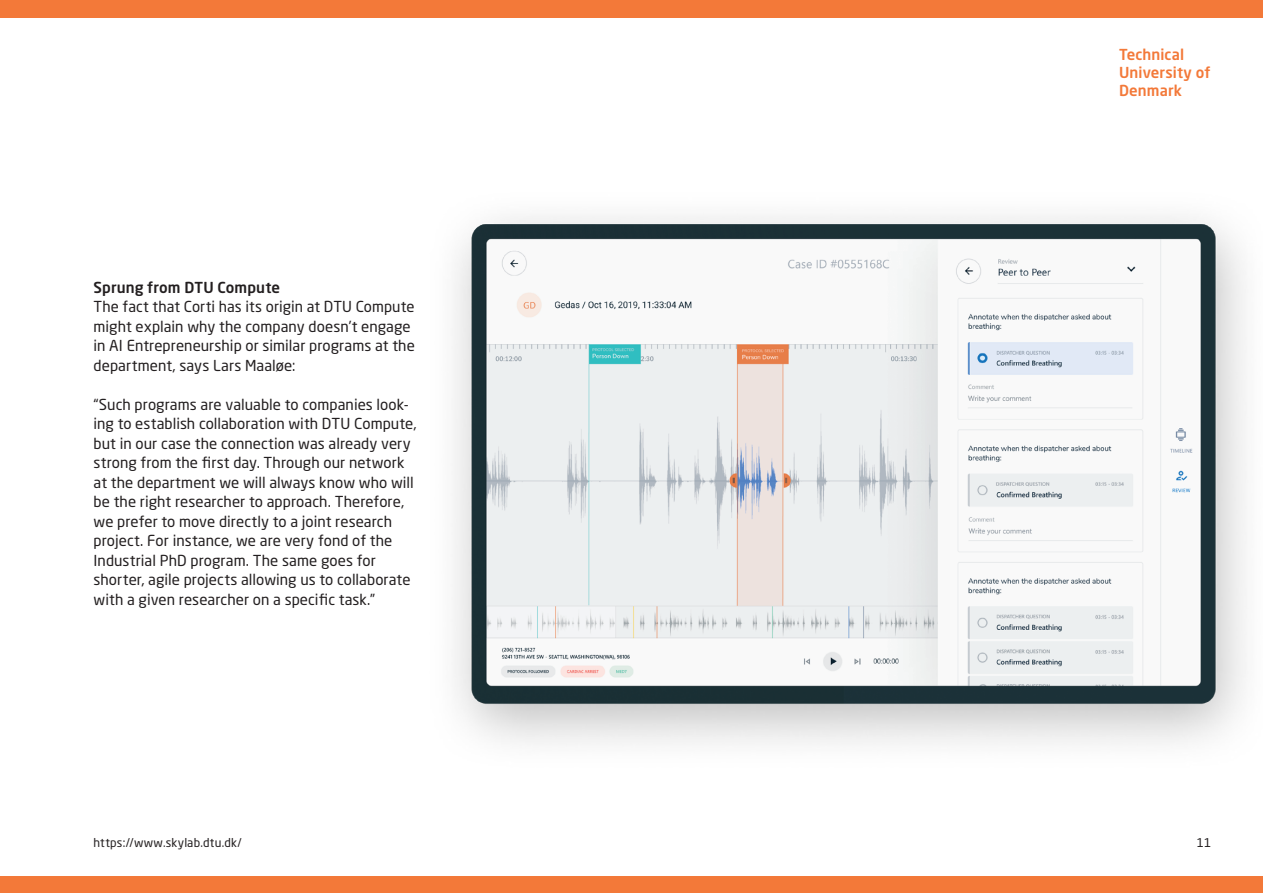
<style>
.page{position:relative;width:1263px;height:893px;background:#fff}
.page>*{position:absolute;margin:0;border:0;box-sizing:border-box;transform-origin:0 0}
.t1{font:15px/19.5px "Neo Sans Pro";letter-spacing:.005em;color:#231f20}
.t2{font:500 15px/18px "Neo Sans Pro";letter-spacing:.005em;color:#f37939}
.t3{font:500 15px "Neo Sans Pro";letter-spacing:.01em;color:#231f20}
.t4{font:12px "Neo Sans Std";letter-spacing:.015em;color:#231f20}
</style>
<div class="page">
<div style="left:0;top:0;width:1263px;height:17px;background:#f37939"></div>
<div style="left:0;top:876px;width:1263px;height:17px;background:#f37939"></div>
<img style="left:454px;top:216px;width:792px;height:529px">
<p class="t3" style="left:94px;top:278px;width:188px">Sprung from DTU Compute</p>
<p class="t1" style="left:94px;top:297px;width:323px">The fact that Corti has its origin at DTU Compute might explain why the company doesn’t engage in AI Entrepreneurship or similar programs at the department, says Lars Maaløe:</p>
<p class="t1" style="left:94px;top:394px;width:325px">“Such programs are valuable to companies look&shy;ing to establish collaboration with DTU Compute, but in our case the connection was already very strong from the first day. Through our network at the department we will always know who will be the right researcher to approach. Therefore, we prefer to move directly to a joint research project. For instance, we are very fond of the Industrial PhD program. The same goes for shorter, agile projects allowing us to collaborate with a given researcher on a specific task.”</p>
<p class="t4" style="left:94px;top:835px;width:150px">https://www.skylab.dtu.dk/</p>
<p class="t2" style="left:1119px;top:45px;width:93px">Technical<br>University of<br>Denmark</p>
<p class="t4" style="left:1197px;top:835px;width:16px">11</p>
</div>
